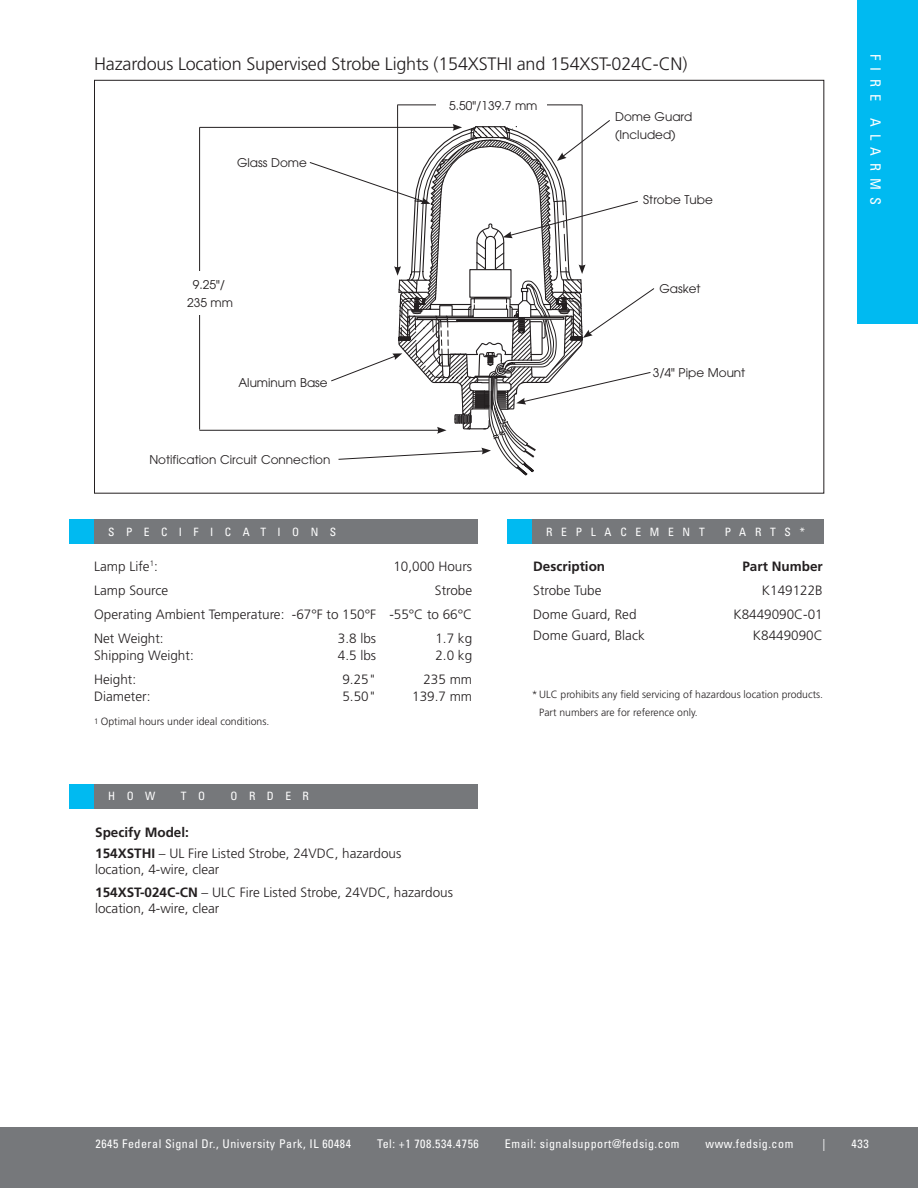
<style>
.page{position:relative;width:918px;height:1188px;background:#fff}
.page>*{position:absolute;margin:0;border:0;box-sizing:border-box;transform-origin:0 0}
.t1{font:300 18px "Frutiger";letter-spacing:-.01em;color:#231f20}
.t2{font:condensed 14.25px "Univers";letter-spacing:.5em;color:#fff}
.How_to_order{font:300 13.5px/16.2px "Frutiger";color:#231f20}
.How_to_order-2{font:700 13.5px "Frutiger";color:#231f20}
.t3{font:12px/18px "Avant Garde";color:#231f20;text-align:center}
.t4{font:condensed 12px "Univers";letter-spacing:.045em;color:#fff}
.t5{font:condensed 11.55px "Univers";letter-spacing:1em;color:#fff}
.t6{font:condensed 11.55px "Univers";letter-spacing:.76em;color:#fff}
.t7{font:300 10.5px/18px "Frutiger";color:#231f20}
.s1{font-size:7.8px}
.s2{font-weight:700}
</style>
<div class="page">
<div style="left:0;top:1127px;width:918px;height:61px;background:#76787b"></div>
<div style="left:857px;top:0;width:61px;height:324px;background:#00baf1"></div>
<div style="left:70px;top:519px;width:25px;height:25px;background:#00baf1"></div>
<div style="left:94px;top:519px;width:384px;height:25px;background:#76787b"></div>
<div style="left:70px;top:784px;width:25px;height:25px;background:#00baf1"></div>
<div style="left:94px;top:784px;width:384px;height:25px;background:#76787b"></div>
<div style="left:508px;top:519px;width:25px;height:25px;background:#00baf1"></div>
<div style="left:532px;top:519px;width:292px;height:25px;background:#76787b"></div>
<hr style="left:582px;top:105px;width:1px;height:162px;background:#231f20">
<hr style="left:397px;top:105px;width:1px;height:164px;background:#231f20">
<hr style="left:397px;top:105px;width:185px;height:1px;background:#231f20">
<div style="left:436px;top:93px;width:111px;height:25px;background:#fff"></div>
<hr style="left:199px;top:430px;width:240px;height:1px;background:#231f20">
<hr style="left:200px;top:127px;width:255px;height:1px;background:#231f20">
<hr style="left:199px;top:127px;width:1px;height:303px;background:#231f20">
<div style="left:155px;top:271px;width:111px;height:44px;background:#fff"></div>
<svg style="left:309px;top:119px;width:346px;height:375px"></svg>
<p class="t1" style="left:94px;top:53px;width:595px">Hazardous Location Supervised Strobe Lights (154XSTHI and 154XST-024C-CN)</p>
<p class="t3" style="left:237px;top:153px;width:71px">Glass Dome</p>
<p class="t3" style="left:187px;top:275px;width:48px">9.25"/<br>235 mm</p>
<p class="t3" style="left:238px;top:374px;width:91px">Aluminum Base</p>
<p class="t3" style="left:149px;top:450px;width:183px">Notification Circuit Connection</p>
<p class="t5" style="left:108px;top:525px;width:230px">SPECIFICATIONS</p>
<p class="t3" style="left:449px;top:97px;width:90px">5.50"/139.7 mm</p>
<p class="t3" style="left:615px;top:108px;width:79px;text-align:left">Dome Guard (Included)</p>
<p class="t3" style="left:643px;top:191px;width:71px">Strobe Tube</p>
<p class="t3" style="left:659px;top:280px;width:43px">Gasket</p>
<p class="t3" style="left:653px;top:363px;width:94px">3/4" Pipe Mount</p>
<p class="t6" style="left:546px;top:525px;width:160px">REPLACEMENT</p>
<p class="t5" style="left:725px;top:525px;width:82px">PARTS*</p>
<p class="How_to_order" style="left:94px;top:558px;width:65px">Lamp Life<sup>1</sup>:</p>
<p class="How_to_order" style="left:393px;top:558px;width:80px">10,000 Hours</p>
<p class="How_to_order" style="left:94px;top:582px;width:76px">Lamp Source</p>
<p class="How_to_order" style="left:435px;top:582px;width:39px">Strobe</p>
<p class="How_to_order" style="left:94px;top:606px;width:379px">Operating Ambient Temperature: -67°F to 150°F -55°C to 66°C</p>
<p class="How_to_order" style="left:94px;top:630px;width:71px">Net Weight:</p>
<p class="How_to_order" style="left:338px;top:630px;width:40px">3.8 lbs</p>
<p class="How_to_order" style="left:435px;top:630px;width:38px">1.7 kg</p>
<p class="How_to_order" style="left:94px;top:647px;width:101px">Shipping Weight:</p>
<p class="How_to_order" style="left:338px;top:647px;width:40px">4.5 lbs</p>
<p class="How_to_order" style="left:435px;top:647px;width:38px">2.0 kg</p>
<p class="How_to_order" style="left:94px;top:671px;width:44px">Height:</p>
<p class="How_to_order" style="left:342px;top:671px;width:35px">9.25"</p>
<p class="How_to_order" style="left:423px;top:671px;width:50px">235 mm</p>
<p class="How_to_order" style="left:94px;top:689px;width:58px">Diameter:</p>
<p class="How_to_order" style="left:342px;top:689px;width:35px">5.50"</p>
<p class="How_to_order" style="left:412px;top:689px;width:62px">139.7 mm</p>
<p class="t7" style="left:94px;top:713px;width:177px"><span class="s1">1</span> Optimal hours under ideal conditions.</p>
<p class="t5" style="left:108px;top:789px;width:49px">HOW</p>
<p class="t5" style="left:181px;top:789px;width:26px">T O</p>
<p class="t5" style="left:231px;top:789px;width:80px">ORDER</p>
<p class="How_to_order-2" style="left:95px;top:824px;width:95px">Specify Model:</p>
<p class="How_to_order" style="left:95px;top:845px;width:308px"><span class="s2">154XSTHI</span> – UL Fire Listed Strobe, 24VDC, hazardous location, 4-wire, clear</p>
<p class="How_to_order" style="left:95px;top:884px;width:359px"><span class="s2">154XST-024C-CN</span> – ULC Fire Listed Strobe, 24VDC, hazardous location, 4-wire, clear</p>
<p class="How_to_order-2" style="left:533px;top:558px;width:73px">Description</p>
<p class="How_to_order-2" style="left:742px;top:558px;width:82px">Part Number</p>
<p class="How_to_order" style="left:533px;top:582px;width:70px">Strobe Tube</p>
<p class="How_to_order" style="left:762px;top:582px;width:62px">K149122B</p>
<p class="How_to_order" style="left:533px;top:606px;width:105px">Dome Guard, Red</p>
<p class="How_to_order" style="left:733px;top:606px;width:91px">K8449090C-01</p>
<p class="How_to_order" style="left:533px;top:628px;width:113px">Dome Guard, Black</p>
<p class="How_to_order" style="left:753px;top:628px;width:71px">K8449090C</p>
<p class="t7" style="left:539px;top:686px;width:285px;text-indent:-8px">* ULC prohibits any field servicing of hazardous location products.<br>Part numbers are for reference only.</p>
<p class="t2" style="left:885px;top:54px;width:153px;rotate:90deg">FIRE ALARMS</p>
<p class="t4" style="left:96px;top:1137px;width:257px">2645 Federal Signal Dr., University Park, IL 60484</p>
<p class="t4" style="left:377px;top:1137px;width:103px">Tel: +1 708.534.4756</p>
<p class="t4" style="left:505px;top:1137px;width:176px">Email: signalsupport@fedsig.com</p>
<p class="t4" style="left:706px;top:1137px;width:89px">www.fedsig.com</p>
<p class="t4" style="left:823px;top:1137px;width:4px">|</p>
<p class="t4" style="left:852px;top:1137px;width:19px">433</p>
</div>
